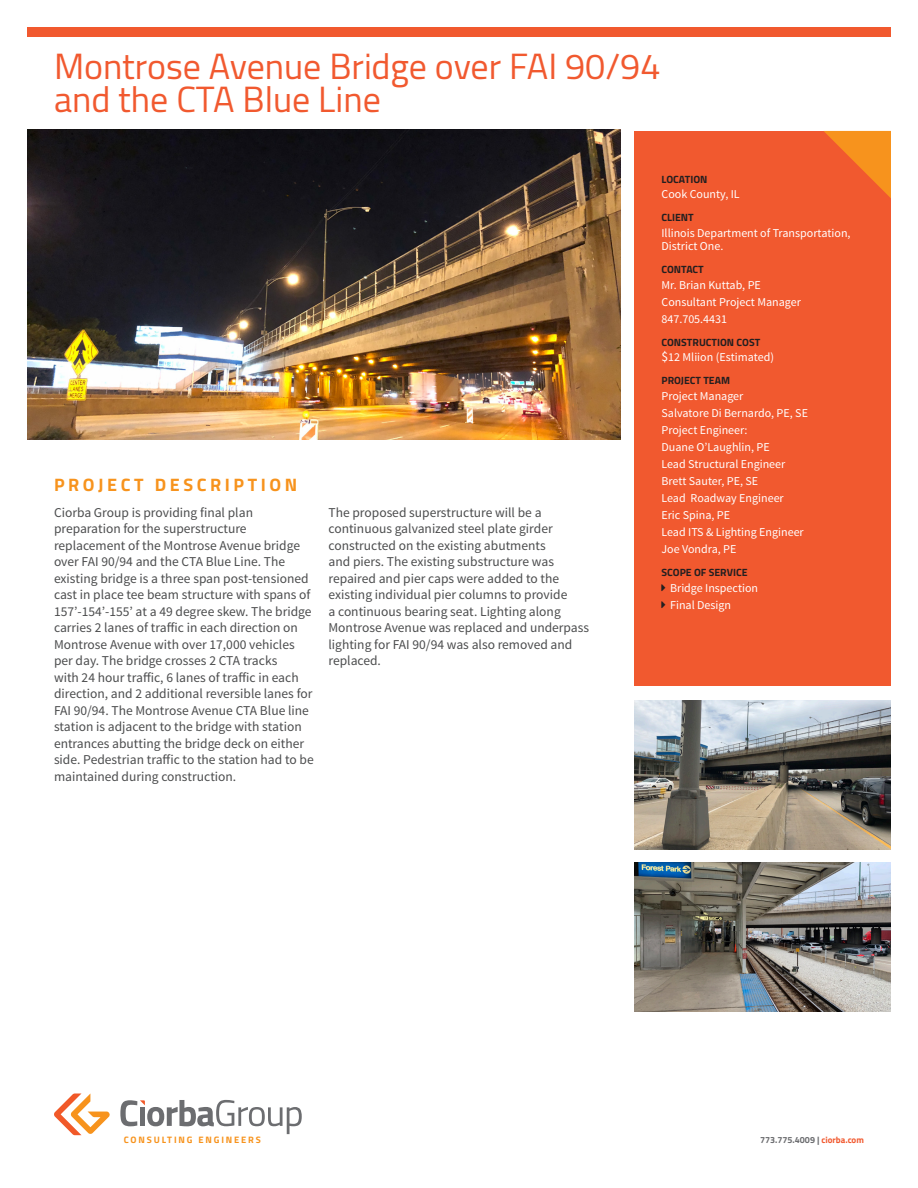
<style>
.page{position:relative;width:918px;height:1188px;background:#fff}
.page>*{position:absolute;margin:0;border:0;box-sizing:border-box;transform-origin:0 0}
.t1{font:36px "Cairo";color:#f1592f}
.t2{font:700 18px "Cairo";letter-spacing:.2em;color:#f7931d}
.t3{font:13.5px/16.5px "Source Sans Pro";color:#4b4c4d}
.t4{font:12px/13.5px "Source Sans Pro";color:#fff}
.t5{font:700 10.5px "Cairo";color:#231f20}
.t6{font:700 9.3px "Cairo";letter-spacing:.2em;color:#f7931d}
.t7{font:700 9px "Cairo";color:#6c6d70}
.s1{font-size:13.5px}
.s2{color:#f1592f}
</style>
<div class="page">
<div style="left:634px;top:131px;width:257px;height:554px;background:#f1592f"></div>
<img style="left:27px;top:129px;width:594px;height:311px">
<svg style="left:120px;top:1100px;width:182px;height:34px"></svg>
<svg style="left:54px;top:1094px;width:56px;height:41px"></svg>
<img style="left:635px;top:863px;width:256px;height:148px">
<img style="left:635px;top:701px;width:256px;height:148px">
<svg style="left:824px;top:131px;width:67px;height:67px"></svg>
<div style="left:27px;top:27px;width:864px;height:9px;background:#f1592f"></div>
<p class="t1" style="left:54px;top:36px;width:608px">Montrose Avenue Bridge over FAI 90/94</p>
<p class="t1" style="left:54px;top:69px;width:328px">and the CTA Blue Line</p>
<p class="t2" style="left:54px;top:471px;width:245px">PROJECT DESCRIPTION</p>
<p class="t3" style="left:54px;top:504px;width:261px">Ciorba Group is providing final plan preparation for the superstructure replacement of the Montrose Avenue bridge over FAI 90/94 and the CTA Blue Line. The existing bridge is a three span post-tensioned cast in place tee beam structure with spans of 157’-154’-155’ at a 49 degree skew. The bridge carries 2 lanes of traffic in each direction on Montrose Avenue with over 17,000 vehicles per day. The bridge crosses 2 CTA tracks<br>with 24 hour traffic, 6 lanes of traffic in each direction, and 2 additional reversible lanes for FAI 90/94. The Montrose Avenue CTA Blue line station is adjacent to the bridge with station entrances abutting the bridge deck on either side. Pedestrian traffic to the station had to be maintained during construction.</p>
<p class="t3" style="left:328px;top:504px;width:262px">The proposed superstructure will be a continuous galvanized steel plate girder constructed on the existing abutments<br>and piers. The existing substructure was repaired and pier caps were added to the existing individual pier columns to provide<br>a continuous bearing seat. Lighting along Montrose Avenue was replaced and underpass lighting for FAI 90/94 was also removed and replaced.</p>
<p class="t5" style="left:662px;top:170px;width:48px">LOCATION</p>
<p class="t4" style="left:662px;top:188px;width:80px">Cook County, IL</p>
<p class="t5" style="left:662px;top:209px;width:34px">CLIENT</p>
<p class="t4" style="left:662px;top:226px;width:191px">Illinois Department of Transportation,<br>District One.</p>
<p class="t5" style="left:662px;top:261px;width:44px">CONTACT</p>
<p class="t4" style="left:662px;top:278px;width:101px">Mr. Brian Kuttab, PE</p>
<p class="t4" style="left:662px;top:295px;width:141px">Consultant Project Manager</p>
<p class="t4" style="left:662px;top:312px;width:67px">847.705.4431</p>
<p class="t5" style="left:662px;top:333px;width:100px">CONSTRUCTION COST</p>
<p class="t4" style="left:662px;top:351px;width:114px"><span class="s1">$</span>12 Mliion (Estimated)</p>
<p class="t5" style="left:662px;top:372px;width:70px">PROJECT TEAM</p>
<p class="t4" style="left:662px;top:389px;width:83px">Project Manager</p>
<p class="t4" style="left:662px;top:406px;width:148px">Salvatore Di Bernardo, PE, SE</p>
<p class="t4" style="left:662px;top:423px;width:87px">Project Engineer:</p>
<p class="t4" style="left:662px;top:440px;width:110px">Duane O’Laughlin, PE</p>
<p class="t4" style="left:662px;top:457px;width:125px">Lead Structural Engineer</p>
<p class="t4" style="left:662px;top:474px;width:98px">Brett Sauter, PE, SE</p>
<p class="t4" style="left:662px;top:491px;width:124px">Lead Roadway Engineer</p>
<p class="t4" style="left:662px;top:508px;width:70px">Eric Spina, PE</p>
<p class="t4" style="left:662px;top:525px;width:144px">Lead ITS &amp; Lighting Engineer</p>
<p class="t4" style="left:662px;top:542px;width:77px">Joe Vondra, PE</p>
<p class="t5" style="left:662px;top:564px;width:88px">SCOPE OF SERVICE</p>
<p class="t4" style="left:670px;top:581px;width:89px">Bridge Inspection</p>
<p class="t4" style="left:670px;top:598px;width:62px">Final Design</p>
<p class="t6" style="left:124px;top:1132px;width:139px">CONSULTING ENGINEERS</p>
<p class="t7" style="left:760px;top:1133px;width:105px">773.775.4009 | <span class="s2">ciorba.com</span></p>
</div>
